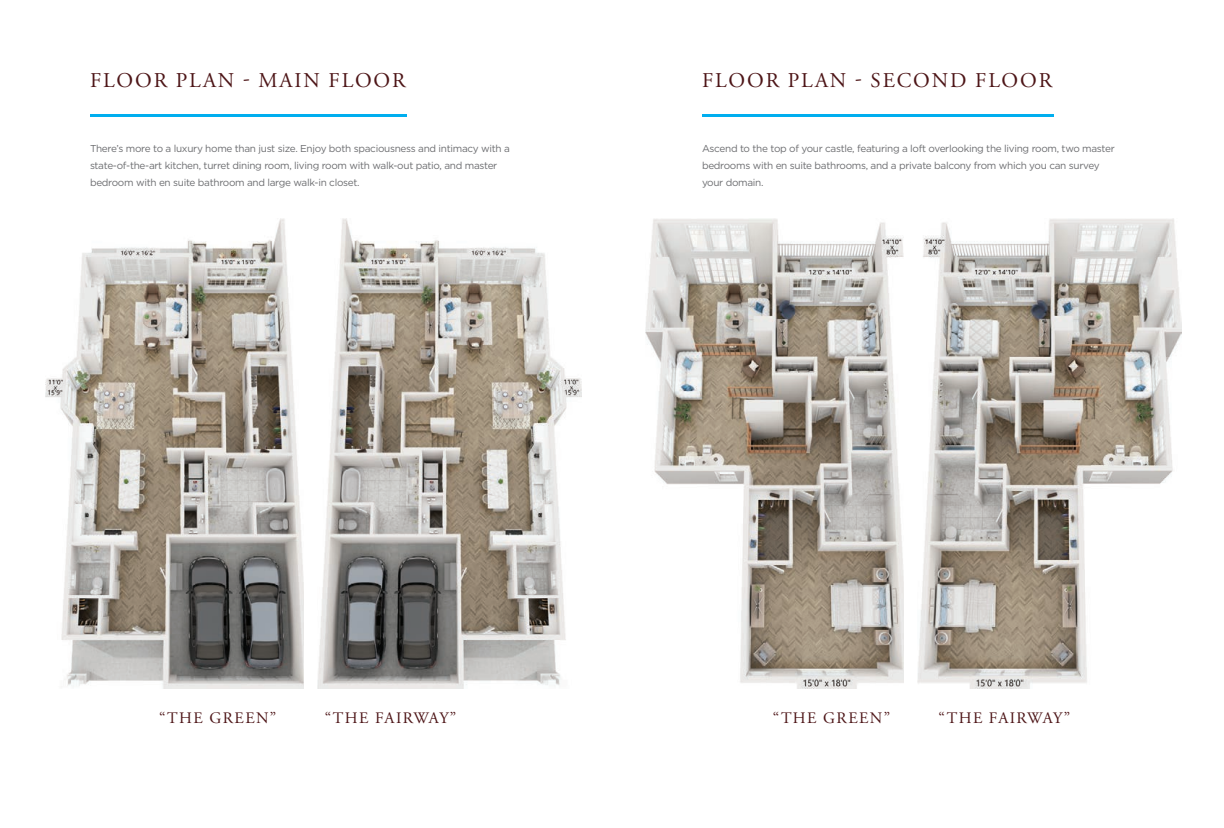
<style>
.page{position:relative;width:1224px;height:828px;background:#fff}
.page>*{position:absolute;margin:0;border:0;box-sizing:border-box;transform-origin:0 0}
.t1{font:21px "Adobe Garamond Pro";letter-spacing:.09em;color:#4d1517}
.t2{font:16px "Adobe Garamond Pro";letter-spacing:.07em;color:#4d1517}
.t3{font:16px "Adobe Garamond Pro";letter-spacing:.09em;color:#4d1517}
.t4{font:10px/17px "Gotham";letter-spacing:-.03em;color:#6c6d70}
</style>
<div class="page">
<img style="left:46px;top:219px;width:258px;height:469px">
<img style="left:646px;top:218px;width:258px;height:470px">
<img style="left:318px;top:219px;width:263px;height:469px">
<img style="left:918px;top:218px;width:263px;height:470px">
<hr style="left:702px;top:114px;width:351px;height:2px;background:#00aeef">
<hr style="left:90px;top:114px;width:316px;height:2px;background:#00aeef">
<h1 class="t1" style="left:90px;top:68px;width:317px">FLOOR PLAN - MAIN FLOOR</h1>
<p class="t4" style="left:90px;top:140px;width:421px">There’s more to a luxury home than just size. Enjoy both spaciousness and intimacy with a state-of-the-art kitchen, turret dining room, living room with walk-out patio, and master bedroom with en suite bathroom and large walk-in closet.</p>
<h1 class="t1" style="left:702px;top:68px;width:352px">FLOOR PLAN - SECOND FLOOR</h1>
<p class="t4" style="left:702px;top:140px;width:414px">Ascend to the top of your castle, featuring a loft overlooking the living room, two master bedrooms with en suite bathrooms, and a private balcony from which you can survey your domain.</p>
<h2 class="t3" style="left:159px;top:709px;width:119px">“THE GREEN”</h2>
<h2 class="t2" style="left:325px;top:709px;width:133px">“THE FAIRWAY”</h2>
<h2 class="t3" style="left:773px;top:709px;width:119px">“THE GREEN”</h2>
<h2 class="t2" style="left:939px;top:709px;width:133px">“THE FAIRWAY”</h2>
</div>
